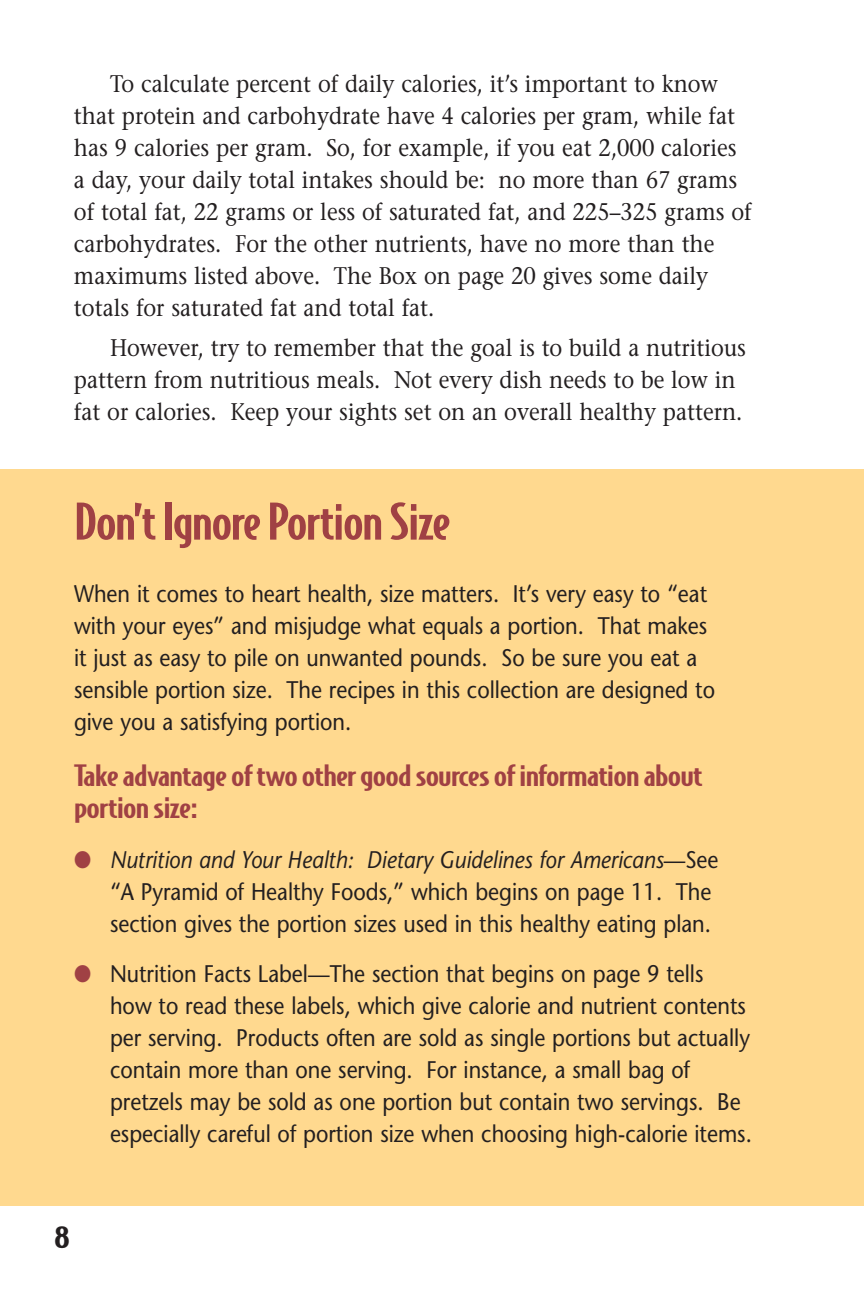
<style>
.page{position:relative;width:864px;height:1296px;background:#fff}
.page>*{position:absolute;margin:0;border:0;box-sizing:border-box;transform-origin:0 0}
.t1{font:500 48px "Bodega Sans";letter-spacing:-.02em;color:#a04144;scale:1.25 1}
.t2{font:500 28px/32px "Bodega Sans";letter-spacing:-.02em;color:#a04144;scale:1.4 1}
.t3{font:500 28px "Bodega Sans";color:#231f20;scale:1.5 1}
.t4{font:24px/32px "Stone Sans";color:#231f20;scale:.9 1}
.t5{font:24px/32px "Stone Serif";color:#231f20;scale:.9 1}
.s1{color:#a04144}
.s2{font-style:italic}
</style>
<div class="page">
<div style="left:0;top:469px;width:864px;height:737px;background:#ffd98f"></div>
<p class="t5" style="left:74px;top:70px;width:755px;text-indent:36px">To calculate percent of daily calories, it’s important to know that protein and carbohydrate have 4 calories per gram, while fat has 9 calories per gram. So, for example, if you eat 2,000 calories a day, your daily total intakes should be: no more than 67 grams of total fat, 22 grams or less of saturated fat, and 225–325 grams of carbohydrates. For the other nutrients, have no more than the maximums listed above. The Box on page 20 gives some daily totals for saturated fat and total fat.</p>
<p class="t5" style="left:74px;top:334px;width:748px;text-indent:36px">However, try to remember that the goal is to build a nutritious pattern from nutritious meals. Not every dish needs to be low in fat or calories. Keep your sights set on an overall healthy pattern.</p>
<h1 class="t1" style="left:74px;top:505px;width:303px">Don’t Ignore Portion Size</h1>
<p class="t4" style="left:74px;top:580px;width:714px">When it comes to heart health, size matters. It’s very easy to “eat with your eyes” and misjudge what equals a portion. That makes it just as easy to pile on unwanted pounds. So be sure you eat a sensible portion size. The recipes in this collection are designed to give you a satisfying portion.</p>
<p class="t2" style="left:74px;top:763px;width:450px">Takeadvantage of two other good sources of information about portion size:</p>
<p class="t4" style="left:110px;top:846px;width:678px;text-indent:-36px"><span class="s1">●</span> <span class="s2">Nutrition and Your Health: Dietary Guidelines for Americans</span>—See “A Pyramid of Healthy Foods,” which begins on page 11. The section gives the portion sizes used in this healthy eating plan.</p>
<p class="t4" style="left:110px;top:960px;width:715px;text-indent:-36px"><span class="s1">●</span> Nutrition Facts Label—The section that begins on page 9 tells<br>how to read these labels, which give calorie and nutrient contents per serving. Products often are sold as single portions but actually contain more than one serving. For instance, a small bag of pretzels may be sold as one portion but contain two servings. Be especially careful of portion size when choosing high-calorie items.</p>
<p class="t3" style="left:54px;top:1228px;width:12px">8</p>
</div>
